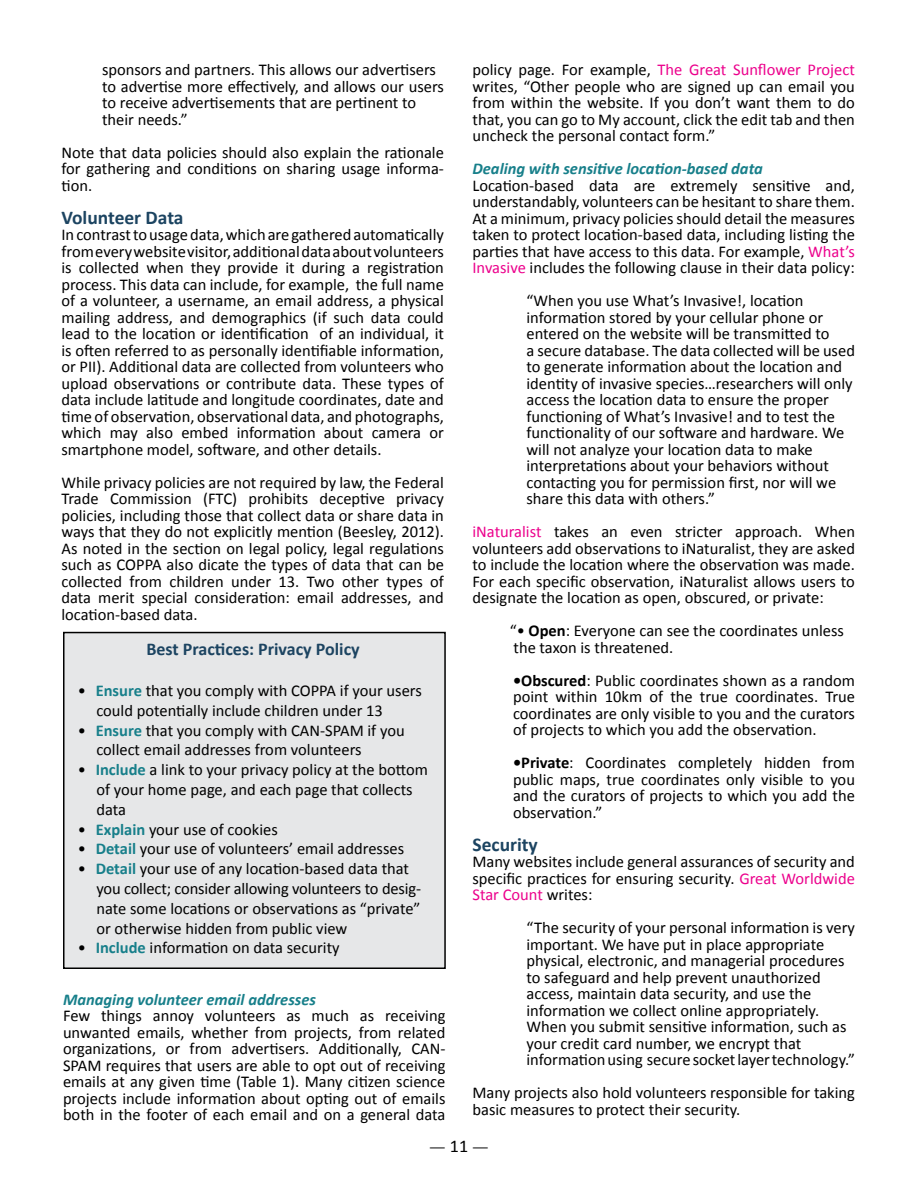
<style>
.page{position:relative;width:918px;height:1188px;background:#fff}
.page>*{position:absolute;margin:0;border:0;box-sizing:border-box;transform-origin:0 0}
.t1{font:700 19.5px "Calibri";color:#1c4461}
.t2{font:700 18px "Calibri";color:#1c4461}
.t3{font:18px "Minion Pro";color:#000}
.t4{font:16.5px/16.5px "Calibri";color:#000;text-align:justify}
.t5{font:italic 700 16.5px "Calibri";color:#177f8a}
.s1{font-weight:700;color:#177f8a}
.s2{color:#ec008c}
.s3{font-weight:700}
.s4{font-family:"Calibri"}
</style>
<div class="page">
<div style="left:64px;top:633px;width:381px;height:335px;background:#e6e7e8"></div>
<div style="left:63px;top:632px;width:383px;height:337px;border:2px solid #000"></div>
<p class="t4" style="left:102px;top:62px;width:343px;text-align:left">sponsors and partners. This allows our advertisers to advertise more effectively, and allows our users to receive advertisements that are pertinent to their needs.”</p>
<p class="t4" style="left:62px;top:144px;width:384px">Note that data policies should also explain the rationale for gathering and conditions on sharing usage informa&shy;tion.</p>
<p class="t1" style="left:62px;top:205px;width:124px">Volunteer Data</p>
<p class="t4" style="left:62px;top:227px;width:384px">In contrast to usage data, which are gathered automatically from every website visitor, additional data about volunteers is collected when they provide it during a registration process. This data can include, for example, the full name of a volunteer, a username, an email address, a physical mailing address, and demographics (if such data could lead to the location or identification of an individual, it is often referred to as personally identifiable information, or PII). Additional data are collected from volunteers who upload observations or contribute data. These types of data include latitude and longitude coordinates, date and time of observation, observational data, and photographs, which may also embed information about camera or smartphone model, software, and other details.</p>
<p class="t4" style="left:62px;top:474px;width:384px">While privacy policies are not required by law, the Federal Trade Commission (FTC) prohibits deceptive privacy policies, including those that collect data or share data in ways that they do not explicitly mention (Beesley, 2012).<br>As noted in the section on legal policy, legal regulations such as COPPA also dicate the types of data that can be collected from children under 13. Two other types of data merit special consideration: email addresses, and location-based data.</p>
<p class="t2" style="left:146px;top:637px;width:215px">Best Practices: Privacy Policy</p>
<p class="t4" style="left:96px;top:681px;width:327px;line-height:19.8px;text-indent:-19px">• <span class="s1">Ensure</span> that you comply with COPPA if your users could potentially include children under 13</p>
<p class="t4" style="left:96px;top:720px;width:310px;line-height:19.8px;text-indent:-19px">• <span class="s1">Ensure</span> that you comply with CAN-SPAM if you collect email addresses from volunteers</p>
<p class="t4" style="left:96px;top:760px;width:333px;line-height:19.8px;text-align:left;text-indent:-19px">• <span class="s1">Include</span> a link to your privacy policy at the bottom of your home page, and each page that collects data</p>
<p class="t4" style="left:78px;top:821px;width:202px">• <span class="s1">Explain</span> your use of cookies</p>
<p class="t4" style="left:78px;top:841px;width:328px">• <span class="s1">Detail</span> your use of volunteers’ email addresses</p>
<p class="t4" style="left:96px;top:859px;width:326px;line-height:19.8px;text-align:left;text-indent:-19px">• <span class="s1">Detail</span> your use of any location-based data that you collect; consider allowing volunteers to desig&shy;nate some locations or observations as “private” or otherwise hidden from public view</p>
<p class="t4" style="left:78px;top:940px;width:264px">• <span class="s1">Include</span> information on data security</p>
<p class="t5" style="left:63px;top:989px;width:255px">Managing volunteer email addresses</p>
<p class="t4" style="left:63px;top:1007px;width:384px">Few things annoy volunteers as much as receiving unwanted emails, whether from projects, from related organizations, or from advertisers. Additionally, CAN-SPAM requires that users are able to opt out of receiving emails at any given time (Table 1). Many citizen science projects include information about opting out of emails both in the footer of each email and on a general data</p>
<p class="t4" style="left:472px;top:61px;width:384px">policy page. For example, <span class="s2">The Great Sunflower Project </span>writes, “Other people who are signed up can email you from within the website. If you don’t want them to do that, you can go to My account, click the edit tab and then uncheck the personal contact form.”</p>
<p class="t5" style="left:472px;top:158px;width:292px">Dealing with sensitive location-based data</p>
<p class="t4" style="left:472px;top:177px;width:384px">Location-based data are extremely sensitive and, understandably, volunteers can be hesitant to share them.<br>At a minimum, privacy policies should detail the measures taken to protect location-based data, including listing the parties that have access to this data. For example, <span class="s2">What’s Invasive</span> includes the following clause in their data policy:</p>
<p class="t4" style="left:527px;top:292px;width:330px;text-align:left">“When you use What’s Invasive!, location information stored by your cellular phone or entered on the website will be transmitted to<br>a secure database. The data collected will be used to generate information about the location and identity of invasive species…researchers will only access the location data to ensure the proper functioning of What’s Invasive! and to test the functionality of our software and hardware. We will not analyze your location data to make interpretations about your behaviors without contacting you for permission first, nor will we share this data with others.”</p>
<p class="t4" style="left:472px;top:523px;width:384px"><span class="s2">iNaturalist</span> takes an even stricter approach. When volunteers add observations to iNaturalist, they are asked to include the location where the observation was made.<br>For each specific observation, iNaturalist allows users to designate the location as open, obscured, or private:</p>
<p class="t4" style="left:510px;top:622px;width:336px">“• <span class="s3">Open</span>: Everyone can see the coordinates unless the taxon is threatened.</p>
<p class="t4" style="left:513px;top:672px;width:344px"><span class="s3">•Obscured</span>: Public coordinates shown as a random point within 10km of the true coordinates. True coordinates are only visible to you and the curators of projects to which you add the observation.</p>
<p class="t4" style="left:513px;top:754px;width:344px"><span class="s3">•Private</span>: Coordinates completely hidden from public maps, true coordinates only visible to you and the curators of projects to which you add the observation.”</p>
<p class="t1" style="left:472px;top:832px;width:67px">Security</p>
<p class="t4" style="left:472px;top:853px;width:384px">Many websites include general assurances of security and specific practices for ensuring security. <span class="s2">Great Worldwide Star Count</span> writes:</p>
<p class="t4" style="left:527px;top:919px;width:330px;text-align:left">“The security of your personal information is very important. We have put in place appropriate physical, electronic, and managerial procedures to safeguard and help prevent unauthorized access, maintain data security, and use the information we collect online appropriately.<br>When you submit sensitive information, such as your credit card number, we encrypt that information using secure socket layer technology.”</p>
<p class="t4" style="left:472px;top:1084px;width:384px">Many projects also hold volunteers responsible for taking basic measures to protect their security.</p>
<p class="t3" style="left:429px;top:1134px;width:61px">— <span class="s4">11</span> —</p>
</div>
